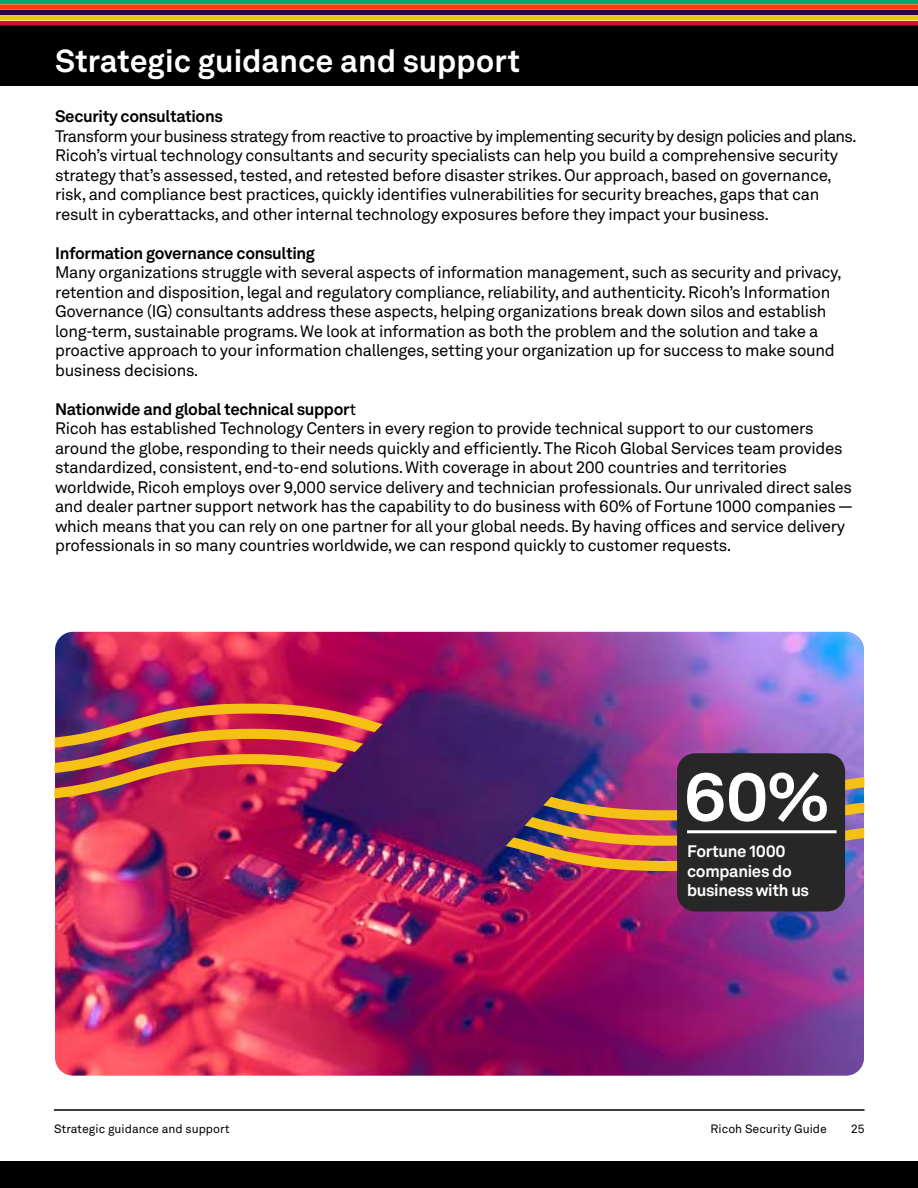
<style>
.page{position:relative;width:918px;height:1188px;background:#fff}
.page>*{position:absolute;margin:0;border:0;box-sizing:border-box;transform-origin:0 0}
.t1{font:700 31.5px "Akkurat LL";color:#fff}
.t2{font:16.5px/19.5px "Akkurat LL";letter-spacing:-.02em;color:#000}
.t3{font:700 16.5px "Akkurat LL";letter-spacing:-.02em;color:#000}
.t4{font:700 16.5px/19.5px "Akkurat LL";letter-spacing:-.02em;color:#fff}
.t5{font:12px "Akkurat LL";color:#000}
.s1{font-weight:700}
</style>
<div class="page">
<hr style="left:54px;top:1109px;width:811px;height:2px;background:#000">
<div style="left:0;top:1162px;width:918px;height:26px;background:#000"></div>
<div style="left:0;top:25px;width:918px;height:61px;background:#000"></div>
<div style="left:0;top:21px;width:918px;height:5px;background:#cf122e"></div>
<div style="left:0;top:15px;width:918px;height:5px;background:#f6c115"></div>
<hr style="left:0;top:0;width:918px;height:4px;background:#00a86b">
<img style="left:55px;top:632px;width:809px;height:444px">
<div style="left:0;top:10px;width:918px;height:5px;background:#2c043f"></div>
<div style="left:0;top:4px;width:918px;height:6px;background:#ff4000"></div>
<img style="left:54px;top:703px;width:349px;height:98px">
<div style="left:677px;top:753px;width:168px;height:158px;background:#282727;border-radius:18px"></div>
<img style="left:482px;top:772px;width:382px;height:99px">
<hr style="left:687px;top:830px;width:150px;height:3px;background:#fff">
<h1 class="t1" style="left:55px;top:37px;width:467px">Strategic guidance and support</h1>
<p class="t3" style="left:55px;top:104px;width:169px">Security consultations</p>
<p class="t2" style="left:55px;top:125px;width:803px">Transform your business strategy from reactive to proactive by implementing security by design policies and plans.<br>Ricoh’s virtual technology consultants and security specialists can help you build a comprehensive security strategy that’s assessed, tested, and retested before disaster strikes. Our approach, based on governance, risk, and compliance best practices, quickly identifies vulnerabilities for security breaches, gaps that can result in cyberattacks, and other internal technology exposures before they impact your business.</p>
<p class="t3" style="left:55px;top:240px;width:262px">Information governance consulting</p>
<p class="t2" style="left:55px;top:262px;width:788px">Many organizations struggle with several aspects of information management, such as security and privacy, retention and disposition, legal and regulatory compliance, reliability, and authenticity. Ricoh’s Information Governance (IG) consultants address these aspects, helping organizations break down silos and establish long-term, sustainable programs. We look at information as both the problem and the solution and take a proactive approach to your information challenges, setting your organization up for success to make sound business decisions.</p>
<p class="t2" style="left:55px;top:398px;width:799px"><span class="s1">Nationwide and global technical suppor</span>t<br>Ricoh has established Technology Centers in every region to provide technical support to our customers around the globe, responding to their needs quickly and efficiently. The Ricoh Global Services team provides standardized, consistent, end-to-end solutions. With coverage in about 200 countries and territories worldwide, Ricoh employs over 9,000 service delivery and technician professionals. Our unrivaled direct sales and dealer partner support network has the capability to do business with 60% of Fortune 1000 companies — which means that you can rely on one partner for all your global needs. By having offices and service delivery professionals in so many countries worldwide, we can respond quickly to customer requests.</p>
<p class="t4" style="left:687px;top:841px;width:123px">Fortune 1000 companies do business with us</p>
<p class="t5" style="left:54px;top:1120px;width:177px">Strategic guidance and support</p>
<p class="t5" style="left:711px;top:1120px;width:118px">Ricoh Security Guide</p>
<p class="t5" style="left:851px;top:1120px;width:15px">25</p>
</div>
